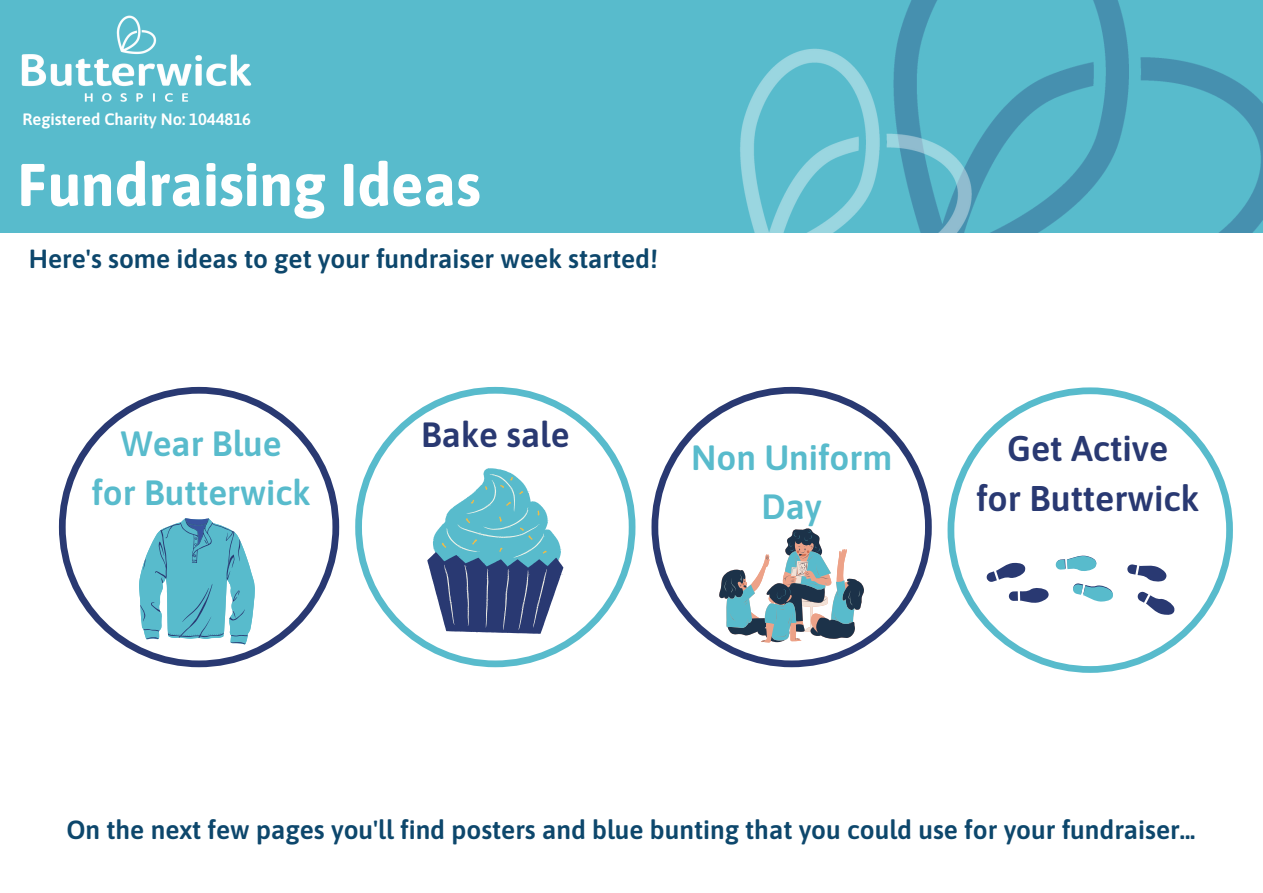
<style>
.page{position:relative;width:1263px;height:893px;background:#fff}
.page>*{position:absolute;margin:0;border:0;box-sizing:border-box;transform-origin:0 0}
.t1{font:700 60px "Asap";color:#fff}
.t2{font:600 35.7px/49.7px "Asap";color:#293972;text-align:center}
.t3{font:600 35.1px/48.8px "Asap";color:#58bbcc;text-align:center}
.t4{font:600 35.1px "Asap";color:#293972}
.t5{font:600 26.25px "Asap";color:#0d476c}
.t6{font:600 16.5px "Asap";color:#fff}
</style>
<div class="page">
<div style="left:0;top:0;width:1263px;height:233px;background:#58bbcc"></div>
<img style="left:21px;top:15px;width:231px;height:87px">
<img style="left:902px;top:0;width:361px;height:233px">
<img style="left:740px;top:26px;width:248px;height:207px">
<svg style="left:355px;top:387px;width:280px;height:280px"></svg>
<svg style="left:947px;top:387px;width:286px;height:285px"></svg>
<svg style="left:1125px;top:553px;width:56px;height:73px"></svg>
<svg style="left:59px;top:387px;width:280px;height:280px"></svg>
<svg style="left:427px;top:468px;width:136px;height:166px"></svg>
<svg style="left:651px;top:387px;width:281px;height:280px"></svg>
<svg style="left:984px;top:542px;width:135px;height:73px"></svg>
<svg style="left:139px;top:518px;width:116px;height:126px"></svg>
<svg style="left:719px;top:527px;width:145px;height:116px"></svg>
<p class="t6" style="left:22px;top:110px;width:230px">Registered Charity No: 1044816</p>
<p class="t1" style="left:17px;top:150px;width:465px">Fundraising Ideas</p>
<h3 class="t5" style="left:29px;top:243px;width:630px">Here's some ideas to get your fundraiser week started!</h3>
<p class="t3" style="left:91px;top:419px;width:221px">Wear Blue<br>for Butterwick</p>
<p class="t4" style="left:421px;top:414px;width:150px">Bake sale</p>
<h1 class="t3" style="left:691px;top:432px;width:202px">Non Uniform<br>Day</h1>
<h2 class="t2" style="left:976px;top:423px;width:225px">Get Active<br>for Butterwick</h2>
<h2 class="t5" style="left:66px;top:814px;width:1130px">On the next few pages you'll find posters and blue bunting that you could use for your fundraiser...</h2>
</div>
